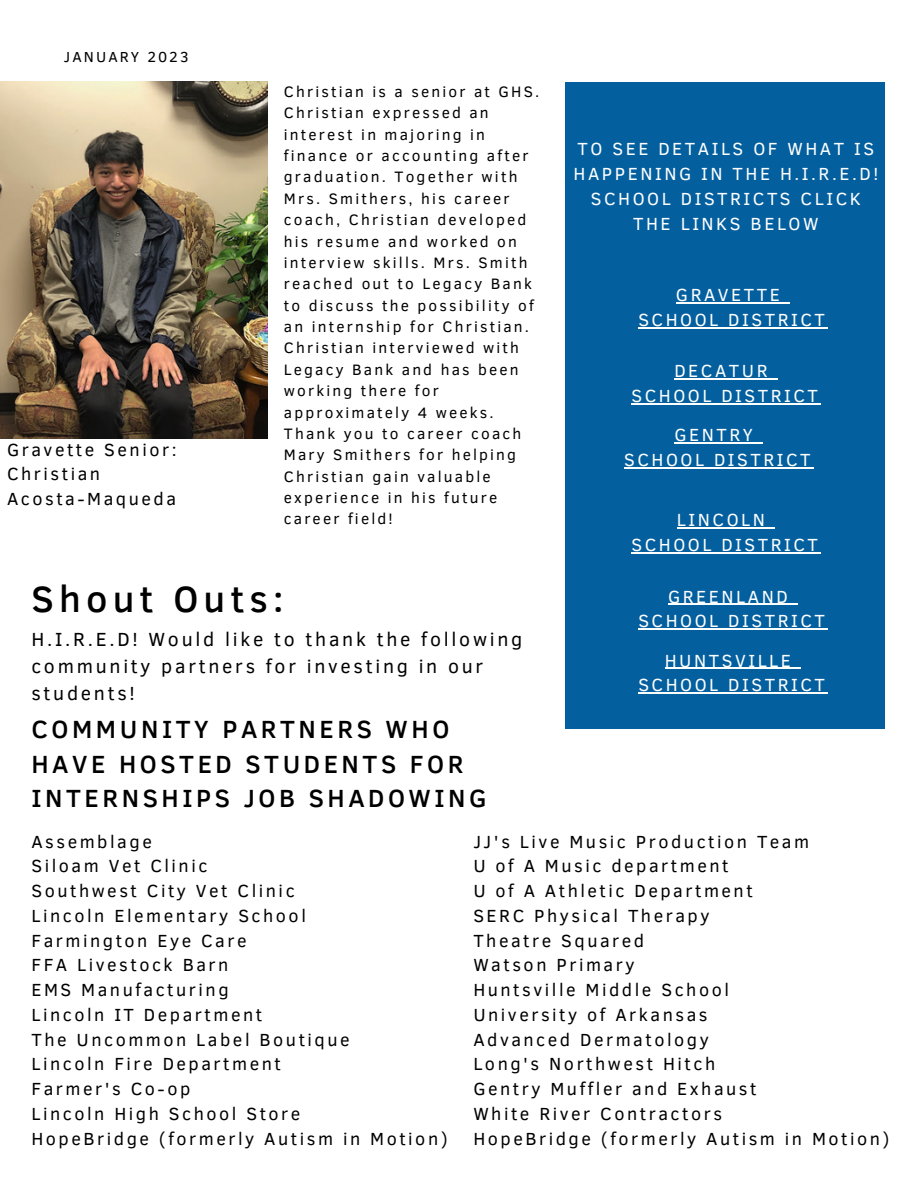
<style>
.page{position:relative;width:918px;height:1188px;background:#fff}
.page>*{position:absolute;margin:0;border:0;box-sizing:border-box;transform-origin:0 0}
.t1{font:500 37.5px "Clear Sans";letter-spacing:.14em;color:#000}
.t2{font:500 25.5px/34.8px "Clear Sans";letter-spacing:.14em;color:#000}
.t3{font:19.5px/27px "Clear Sans";letter-spacing:.14em;color:#000}
.t4{font:18px/24.8px "Clear Sans";letter-spacing:.14em;color:#000}
.t5{font:18px/24.8px "Clear Sans";letter-spacing:.14em;color:#fdfefe;text-align:center}
.t6{font:15.45px/21.3px "Clear Sans";letter-spacing:.14em;color:#000}
.t7{font:14.85px "Clear Sans";letter-spacing:.14em;color:#000}
</style>
<div class="page">
<div style="left:565px;top:82px;width:319px;height:647px;background:#045f9f"></div>
<img style="left:0;top:82px;width:268px;height:356px">
<hr style="left:676px;top:302px;width:106px;height:1px;background:#fdfefe">
<hr style="left:638px;top:327px;width:189px;height:1px;background:#fdfefe">
<hr style="left:665px;top:668px;width:129px;height:1px;background:#fdfefe">
<hr style="left:638px;top:692px;width:189px;height:2px;background:#fdfefe">
<hr style="left:674px;top:379px;width:96px;height:1px;background:#fdfefe">
<hr style="left:631px;top:403px;width:190px;height:1px;background:#fdfefe">
<hr style="left:674px;top:443px;width:81px;height:1px;background:#fdfefe">
<hr style="left:624px;top:467px;width:189px;height:1px;background:#fdfefe">
<hr style="left:677px;top:527px;width:91px;height:1px;background:#fdfefe">
<hr style="left:631px;top:552px;width:190px;height:1px;background:#fdfefe">
<hr style="left:668px;top:604px;width:122px;height:1px;background:#fdfefe">
<hr style="left:638px;top:628px;width:189px;height:2px;background:#fdfefe">
<p class="t7" style="left:64px;top:46px;width:126px">JANUARY 2023</p>
<p class="t6" style="left:284px;top:80px;width:257px">Christian is a senior at GHS.<br>Christian expressed an interest in majoring in finance or accounting after graduation. Together with<br>Mrs. Smithers, his career coach, Christian developed his resume and worked on interview skills. Mrs. Smith reached out to Legacy Bank to discuss the possibility of an internship for Christian.<br>Christian interviewed with<br>Legacy Bank and has been working there for approximately 4 weeks.<br>Thank you to career coach<br>Mary Smithers for helping<br>Christian gain valuable experience in his future career field!</p>
<p class="t5" style="left:574px;top:136px;width:306px">TO SEE DETAILS OF WHAT IS<br>HAPPENING IN THE H.I.R.E.D!<br>SCHOOL DISTRICTS CLICK<br>THE LINKS BELOW</p>
<p class="t5" style="left:638px;top:282px;width:188px">GRAVETTE<br>SCHOOL DISTRICT</p>
<p class="t5" style="left:631px;top:358px;width:188px">DECATUR<br>SCHOOL DISTRICT</p>
<p class="t5" style="left:624px;top:422px;width:188px">GENTRY<br>SCHOOL DISTRICT</p>
<p class="t4" style="left:7px;top:436px;width:171px">Gravette Senior:<br>Christian<br>Acosta-Maqueda</p>
<p class="t5" style="left:631px;top:507px;width:188px">LINCOLN<br>SCHOOL DISTRICT</p>
<p class="t5" style="left:638px;top:583px;width:188px">GREENLAND<br>SCHOOL DISTRICT</p>
<h1 class="t1" style="left:31px;top:571px;width:254px">Shout Outs:</h1>
<p class="t3" style="left:31px;top:624px;width:492px">H.I.R.E.D! Would like to thank the following community partners for investing in our students!</p>
<h2 class="t2" style="left:31px;top:710px;width:457px">COMMUNITY PARTNERS WHO<br>HAVE HOSTED STUDENTS FOR<br>INTERNSHIPS JOB SHADOWING</h2>
<p class="t4" style="left:31px;top:828px;width:418px">Assemblage<br>Siloam Vet Clinic<br>Southwest City Vet Clinic<br>Lincoln Elementary School<br>Farmington Eye Care<br>FFA Livestock Barn<br>EMS Manufacturing<br>Lincoln IT Department<br>The Uncommon Label Boutique<br>Lincoln Fire Department<br>Farmer's Co-op<br>Lincoln High School Store<br>HopeBridge (formerly Autism in Motion)</p>
<p class="t5" style="left:638px;top:647px;width:188px">HUNTSVILLE<br>SCHOOL DISTRICT</p>
<p class="t4" style="left:473px;top:828px;width:418px">JJ's Live Music Production Team<br>U of A Music department<br>U of A Athletic Department<br>SERC Physical Therapy<br>Theatre Squared<br>Watson Primary<br>Huntsville Middle School<br>University of Arkansas<br>Advanced Dermatology<br>Long's Northwest Hitch<br>Gentry Muffler and Exhaust<br>White River Contractors<br>HopeBridge (formerly Autism in Motion)</p>
</div>
